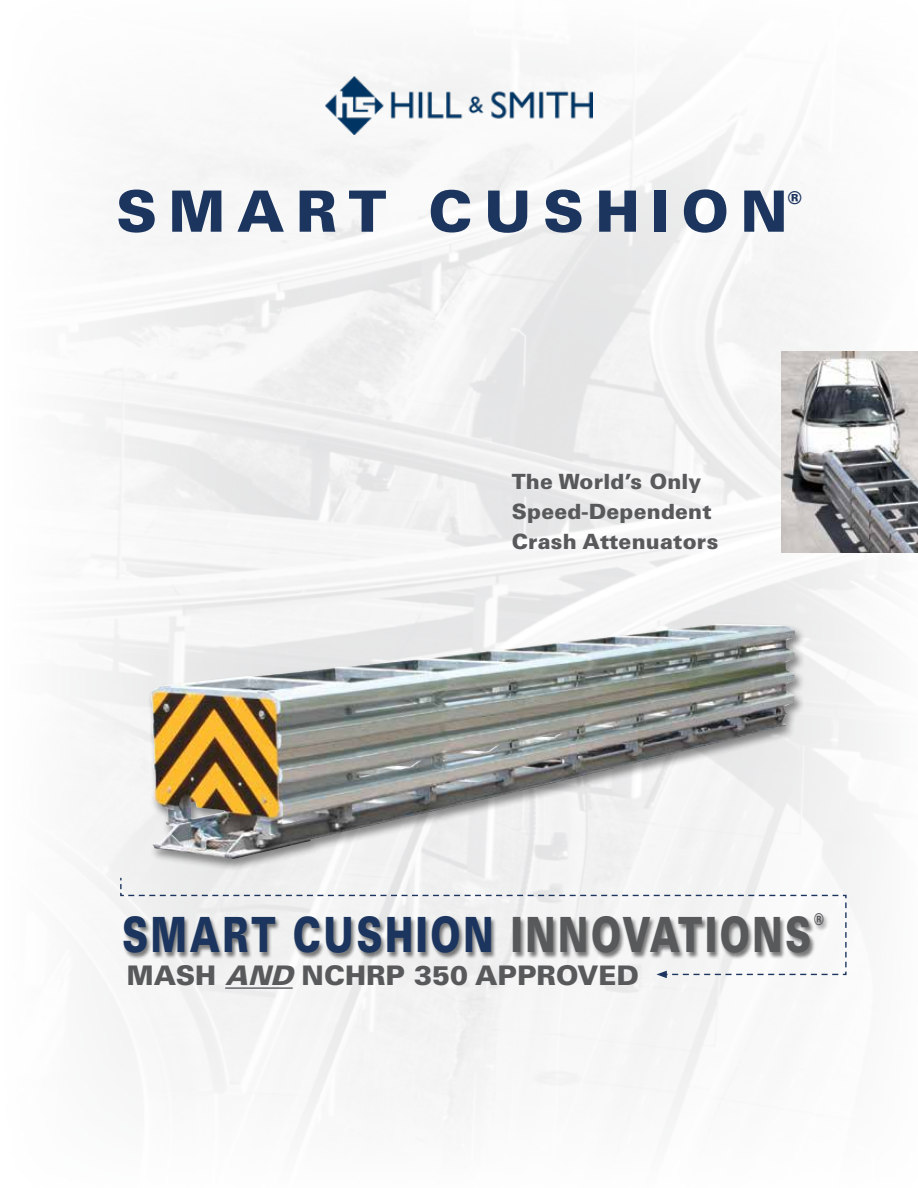
<style>
.page{position:relative;width:918px;height:1188px;background:#fff}
.page>*{position:absolute;margin:0;border:0;box-sizing:border-box;transform-origin:0 0}
.t1{font:900 57px "Univers LT Std";letter-spacing:.2em;color:#1c355e}
.t2{font:900 48.6px "Univers LT Std";letter-spacing:.07em;color:#1c355e;scale:.75 1}
.t3{font:900 27px "Univers LT Std";color:#58595b}
.t4{font:900 21px/30px "Univers LT Std";letter-spacing:.01em;color:#58595b}
.t5{font:900 17.55px "Univers LT Std";color:#1c355e}
.t6{font:900 16.2px "Univers LT Std";color:#58595b;scale:.75 1}
.s1{color:#58595b}
.s2{font-style:italic}
</style>
<div class="page">
<img style="left:76px;top:68px;width:842px;height:1060px">
<div style="left:147px;top:622px;width:659px;height:250px;background:#000;opacity:.45"></div>
<img style="left:151px;top:624px;width:644px;height:235px">
<img style="left:781px;top:352px;width:137px;height:201px">
<svg style="left:119px;top:876px;width:728px;height:100px"></svg>
<svg style="left:126px;top:895px;width:721px;height:83px"></svg>
<hr style="left:225px;top:987px;width:68px;height:2px;background:#58595b">
<img style="left:326px;top:76px;width:266px;height:58px">
<h1 class="t1" style="left:116px;top:176px;width:673px">SMART CUSHION</h1>
<p class="t5" style="left:788px;top:186px;width:15px">®</p>
<p class="t4" style="left:512px;top:466px;width:208px">The World’s Only<br>Speed-Dependent<br>Crash Attenuators</p>
<h2 class="t2" style="left:122px;top:904px;width:921px">SMART CUSHION <span class="s1">INNOVATIONS</span></h2>
<p class="t6" style="left:814px;top:909px;width:14px">®</p>
<p class="t3" style="left:127px;top:959px;width:514px">MASH <span class="s2">AND</span> NCHRP 350 APPROVED</p>
</div>
